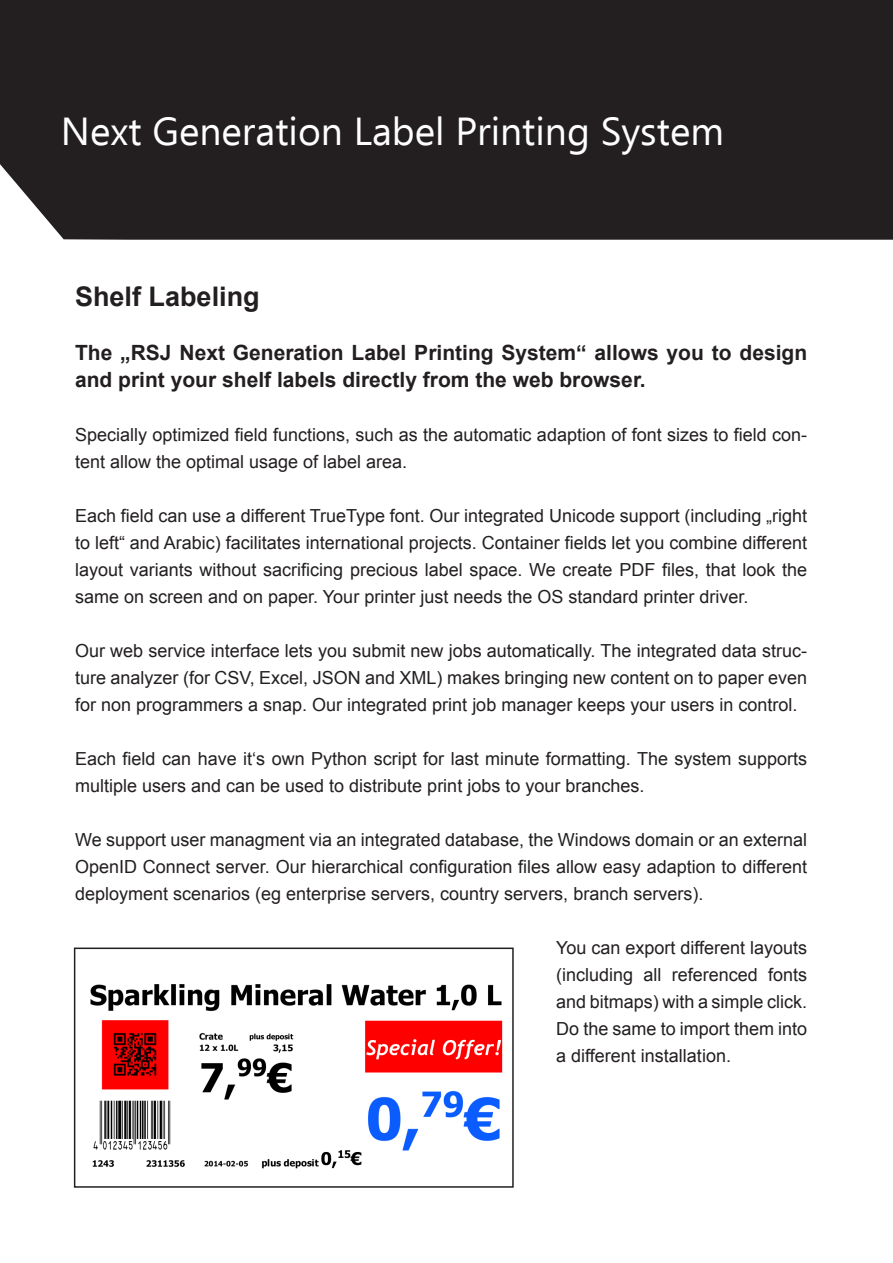
<style>
.page{position:relative;width:893px;height:1263px;background:#fff}
.page>*{position:absolute;margin:0;border:0;box-sizing:border-box;transform-origin:0 0}
.t1{font:39px "Ebrima";color:#fff}
.t2{font:700 27px "Arial";color:#231f20}
.t3{font:700 21px/27px "Arial";color:#231f20}
.t4{font:18px/27px "Arial";color:#231f20;text-align:justify}
</style>
<div class="page">
<div style="left:0;top:0;width:893px;height:240px;background:#231f20"></div>
<img style="left:90px;top:984px;width:413px;height:185px">
<div style="left:74px;top:947px;width:440px;height:241px;border:2px solid #231f20"></div>
<h1 class="t1" style="left:61px;top:103px;width:665px">Next Generation Label Printing System</h1>
<h2 class="t2" style="left:75px;top:278px;width:186px">Shelf Labeling</h2>
<p class="t3" style="left:75px;top:339px;width:734px">The „RSJ Next Generation Label Printing System“ allows you to design and print your shelf labels directly from the web browser.</p>
<p class="t4" style="left:75px;top:421px;width:734px">Specially optimized field functions, such as the automatic adaption of font sizes to field con&shy;tent allow the optimal usage of label area.</p>
<p class="t4" style="left:75px;top:502px;width:734px">Each field can use a different TrueType font. Our integrated Unicode support (including „right to left“ and Arabic) facilitates international projects. Container fields let you combine different layout variants without sacrificing precious label space. We create PDF files, that look the same on screen and on paper. Your printer just needs the OS standard printer driver.</p>
<p class="t4" style="left:75px;top:637px;width:734px">Our web service interface lets you submit new jobs automatically. The integrated data struc&shy;ture analyzer (for CSV, Excel, JSON and XML) makes bringing new content on to paper even for non programmers a snap. Our integrated print job manager keeps your users in control.</p>
<p class="t4" style="left:75px;top:745px;width:733px">Each field can have it‘s own Python script for last minute formatting. The system supports multiple users and can be used to distribute print jobs to your branches.</p>
<p class="t4" style="left:75px;top:826px;width:733px">We support user managment via an integrated database, the Windows domain or an external OpenID Connect server. Our hierarchical configuration files allow easy adaption to different deployment scenarios (eg enterprise servers, country servers, branch servers).</p>
<p class="t4" style="left:556px;top:934px;width:252px">You can export different layouts (including all referenced fonts and bitmaps) with a simple click.<br>Do the same to import them into a different installation.</p>
</div>
